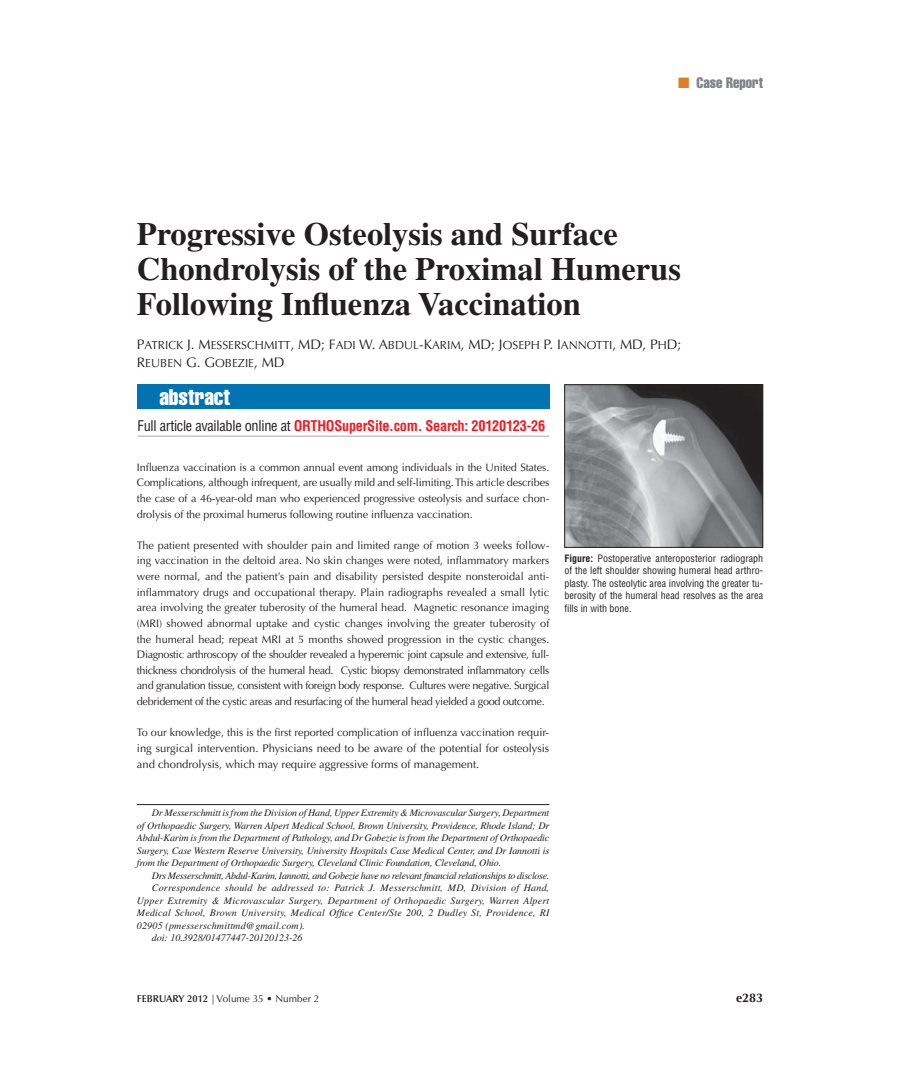
<style>
.page{position:relative;width:900px;height:1080px;background:#fff}
.page>*{position:absolute;margin:0;border:0;box-sizing:border-box;transform-origin:0 0}
.t1{font:700 32.5px/35px "Times";color:#231f20}
.t2{font:extra-condensed 22.5px "Helvetica";color:#fff}
.t3{font:extra-condensed 15px "Helvetica";color:#808285}
.t4{font:700 condensed 14.38px "Helvetica";letter-spacing:-.02em;color:#ed1c24}
.t5{font:700 12.5px "Optima";color:#231f20}
.t6{font:11.62px/18.8px "Optima";color:#231f20}
.t7{font:11.25px/15.6px "Optima";color:#231f20}
.t8{font:10.88px/15.6px "Optima";letter-spacing:-.01em;color:#231f20;text-align:justify}
.t9{font:italic 10px/12.5px "Times";letter-spacing:.02em;color:#231f20;text-align:justify}
.t10{font:condensed 10px/12.5px "Helvetica";color:#231f20;text-align:justify}
.t11{font:italic 10px "Times";letter-spacing:-.03em;color:#231f20}
.t12{font:italic 10px "Times";color:#231f20}
.t13{font:10px "Optima";color:#231f20}
.s1{color:#e07e27}
.s2{font-size:13.75px}
.s3{font-weight:400;color:#231f20}
.s4{font-size:11.25px}
.s5{font-weight:700}
.s6{font-weight:600}
</style>
<div class="page">
<div style="left:137px;top:384px;width:412px;height:25px;background:#0073b2"></div>
<hr style="left:138px;top:436px;width:411px;height:1px;background:#a7a9ac">
<hr style="left:137px;top:804px;width:412px;height:1px;background:#231f20">
<img style="left:566px;top:386px;width:195px;height:160px">
<div style="left:564px;top:384px;width:199px;height:164px;border:1px solid #231f20"></div>
<h3 class="t3" style="left:678px;top:77px;width:86px"><span class="s1">■</span> Case Report</h3>
<h1 class="t1" style="left:137px;top:219px;width:546px">Progressive Osteolysis and Surface<br>Chondrolysis of the Proximal Humerus<br>Following Influenza Vaccination</h1>
<p class="t6" style="left:137px;top:336px;width:546px"><span class="s2">P</span>ATRICK <span class="s2">J. M</span>ESSERSCHMITT<span class="s2">, MD; F</span>ADI <span class="s2">W. A</span>BDUL<span class="s2">-K</span>ARIM<span class="s2">, MD; J</span>OSEPH <span class="s2">P. I</span>ANNOTTI<span class="s2">, MD, P</span>H<span class="s2">D;<br>R</span>EUBEN <span class="s2">G. G</span>OBEZIE<span class="s2">, MD</span></p>
<h2 class="t2" style="left:159px;top:389px;width:72px">abstract</h2>
<h3 class="t4" style="left:138px;top:420px;width:409px"><span class="s3">Full article available online at</span> ORTHOSuperSite.com. Search: 20120123-26</h3>
<p class="t8" style="left:137px;top:460px;width:414px">Influenza vaccination is a common annual event among individuals in the United States.<br>Complications, although infrequent, are usually mild and self-limiting. This article describes the case of a 46-year-old man who experienced progressive osteolysis and surface chon&shy;drolysis of the proximal humerus following routine influenza vaccination.</p>
<p class="t8" style="left:137px;top:538px;width:414px">The patient presented with shoulder pain and limited range of motion 3 weeks follow&shy;ing vaccination in the deltoid area. No skin changes were noted, inflammatory markers were normal, and the patient’s pain and disability persisted despite nonsteroidal anti&shy;inflammatory drugs and occupational therapy. Plain radiographs revealed a small lytic area involving the greater tuberosity of the humeral head. Magnetic resonance imaging (MRI) showed abnormal uptake and cystic changes involving the greater tuberosity of the humeral head; repeat MRI at 5 months showed progression in the cystic changes.<br>Diagnostic arthroscopy of the shoulder revealed a hyperemic joint capsule and extensive, full&shy;thickness chondrolysis of the humeral head. Cystic biopsy demonstrated inflammatory cells and granulation tissue, consistent with foreign body response. Cultures were negative. Surgical debridement of the cystic areas and resurfacing of the humeral head yielded a good outcome.</p>
<p class="t8" style="left:137px;top:726px;width:414px">To our knowledge, this is the first reported complication of influenza vaccination re<span class="s4">quir-</span></p>
<p class="t7" style="left:137px;top:741px;width:414px">ing surgical intervention. Physicians need to be aware of the potential for osteolysis and chondrolysis, which may require aggressive forms of management.</p>
<p class="t9" style="left:137px;top:807px;width:414px;text-indent:15px">Dr Messerschmitt is from the Division of Hand, Upper Extremity &amp; Microvascular Surgery, Department of Orthopaedic Surgery, Warren Alpert Medical School, Brown University, Providence, Rhode Island; Dr Abdul-Karim is from the Department of Pathology, and Dr Gobezie is from the Department of Orthopaedic Surgery, Case Western Reserve University, University Hospitals Case Medical Center, and Dr Iannotti is from the Department of Orthopaedic Surgery, Cleveland Clinic Foundation, Cleveland, Ohio.</p>
<p class="t11" style="left:152px;top:872px;width:399px">Drs Messerschmitt, Abdul-Karim, Iannotti, and Gobezie have no relevant financial relationships to disclose.</p>
<p class="t9" style="left:152px;top:882px;width:399px">Correspondence should be addressed to: Patrick J. Messerschmitt, MD, Division of Hand,</p>
<p class="t9" style="left:137px;top:895px;width:414px">Upper Extremity &amp; Microvascular Surgery, Department of Orthopaedic Surgery, Warren Alpert</p>
<p class="t9" style="left:137px;top:907px;width:414px">Medical School, Brown University, Medical Office Center/Ste 200, 2 Dudley St, Providence, RI</p>
<p class="t9" style="left:137px;top:920px;width:170px">02905 (pmesserschmittmd@gmail.com).</p>
<p class="t12" style="left:152px;top:934px;width:152px">doi: 10.3928/01477447-20120123-26</p>
<p class="t10" style="left:564px;top:553px;width:200px"><span class="s5">Figure:</span> Postoperative anteroposterior radiograph of the left shoulder showing humeral head arthro&shy;plasty. The osteolytic area involving the greater tu&shy;berosity of the humeral head resolves as the area fills in with bone.</p>
<p class="t13" style="left:137px;top:995px;width:184px"><span class="s6">FEBRUARY 2012</span> | Volume 35 • Number 2</p>
<p class="t5" style="left:736px;top:993px;width:29px">e283</p>
</div>
